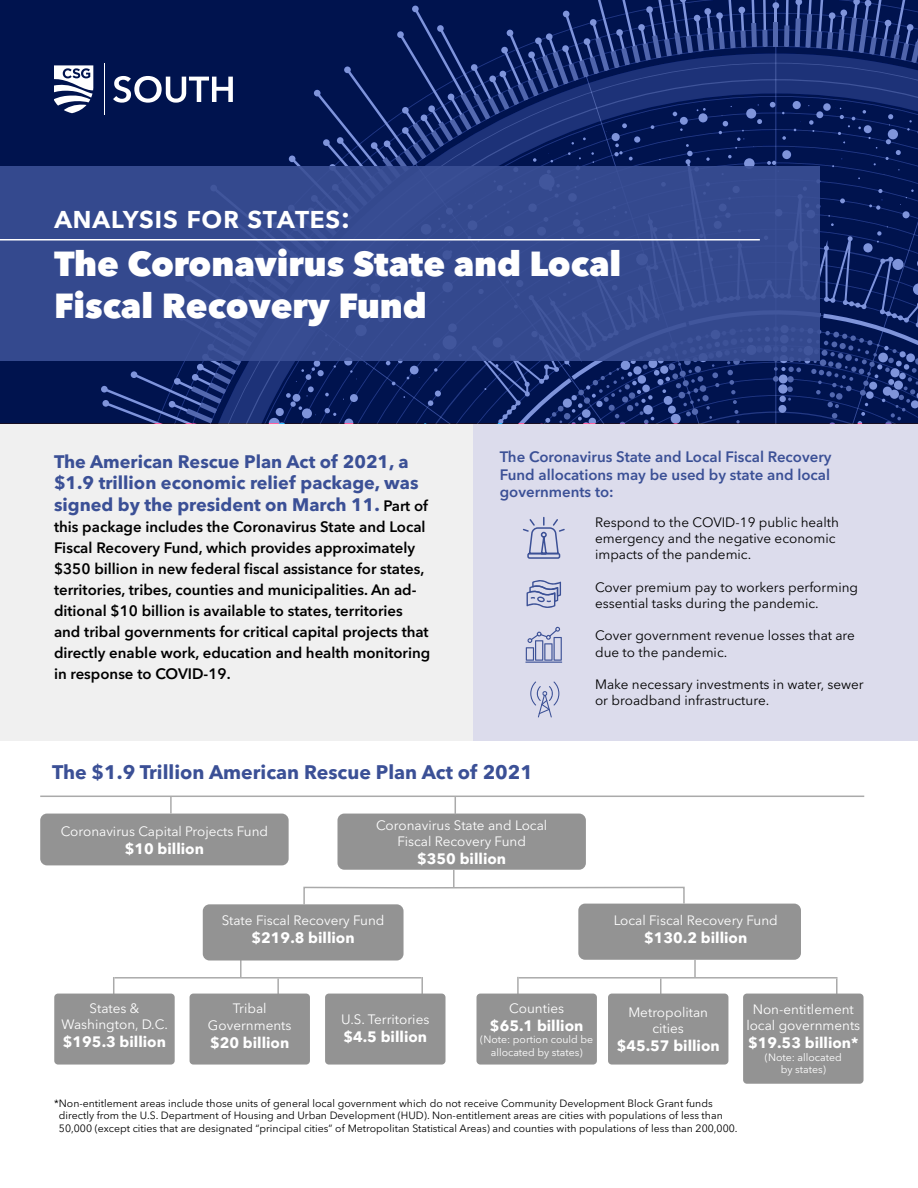
<style>
.page{position:relative;width:918px;height:1188px;background:#fff}
.page>*{position:absolute;margin:0;border:0;box-sizing:border-box;transform-origin:0 0}
.t1{font:800 34.5px/41.4px "Avenir Next LT Pro";color:#fff}
.t2{font:600 31.5px "Avenir Next LT Pro";letter-spacing:.03em;color:#fff}
.t3{font:700 19.5px "Avenir Next LT Pro";color:#3b5096}
.t4{font:700 18px/21.6px "Avenir Next LT Pro";color:#3b5096}
.t5{font:600 15px/21px "Avenir Next LT Pro";color:#000}
.t6{font:700 15px "Avenir Next LT Pro";color:#fff}
.t7{font:600 15px/18px "Avenir Next LT Pro";color:#3b5096}
.t8{font:13.5px/16.2px "Avenir Next LT Pro";color:#000}
.t9{font:13.5px/16.2px "Avenir Next LT Pro";color:#fff;text-align:center}
.t10{font:10.5px/12.6px "Avenir Next LT Pro";color:#000}
.t11{font:10.5px/12.6px "Avenir Next LT Pro";color:#fff;text-align:center}
.s1{font-weight:600;font-size:15px;color:#000}
</style>
<div class="page">
<div style="left:472px;top:415px;width:446px;height:326px;background:#dcdcec"></div>
<div style="left:0;top:413px;width:472px;height:328px;background:#f0f0f0"></div>
<div style="left:0;top:0;width:918px;height:423px;background:#00134e"></div>
<div style="left:0;top:167px;width:820px;height:194px;background:#34498e"></div>
<div style="left:40px;top:814px;width:249px;height:51px;background:#939393;border-radius:7px"></div>
<div style="left:338px;top:814px;width:248px;height:56px;background:#939393;border-radius:7px"></div>
<div style="left:578px;top:904px;width:223px;height:56px;background:#939393;border-radius:7px"></div>
<hr style="left:0;top:239px;width:760px;height:2px;background:#fff">
<hr style="left:40px;top:796px;width:824px;height:1px;background:#aaa">
<hr style="left:114px;top:977px;width:307px;height:2px;background:#aaa">
<hr style="left:519px;top:977px;width:319px;height:2px;background:#aaa">
<svg style="left:170px;top:797px;width:2px;height:17px"></svg>
<svg style="left:455px;top:797px;width:1px;height:17px"></svg>
<svg style="left:303px;top:870px;width:382px;height:36px"></svg>
<svg style="left:240px;top:961px;width:2px;height:16px"></svg>
<svg style="left:694px;top:960px;width:2px;height:17px"></svg>
<svg style="left:113px;top:977px;width:1px;height:17px"></svg>
<svg style="left:277px;top:979px;width:2px;height:15px"></svg>
<svg style="left:421px;top:977px;width:2px;height:17px"></svg>
<svg style="left:517px;top:977px;width:2px;height:17px"></svg>
<svg style="left:836px;top:979px;width:2px;height:15px"></svg>
<svg style="left:660px;top:979px;width:2px;height:15px"></svg>
<svg style="left:530px;top:681px;width:29px;height:36px"></svg>
<svg style="left:527px;top:580px;width:34px;height:28px"></svg>
<svg style="left:522px;top:516px;width:43px;height:43px"></svg>
<hr style="left:525px;top:662px;width:37px;height:1px;background:#3b5096">
<svg style="left:526px;top:627px;width:36px;height:34px"></svg>
<div style="left:203px;top:904px;width:201px;height:57px;background:#939393;border-radius:7px"></div>
<div style="left:190px;top:994px;width:120px;height:71px;background:#939393;border-radius:4px"></div>
<div style="left:325px;top:994px;width:121px;height:71px;background:#939393;border-radius:4px"></div>
<div style="left:54px;top:994px;width:121px;height:71px;background:#939393;border-radius:4px"></div>
<div style="left:477px;top:994px;width:120px;height:71px;background:#939393;border-radius:4px"></div>
<div style="left:608px;top:994px;width:120px;height:71px;background:#939393;border-radius:4px"></div>
<div style="left:743px;top:994px;width:121px;height:90px;background:#939393;border-radius:4px"></div>
<svg style="left:104px;top:0;width:814px;height:424px"></svg>
<svg style="left:54px;top:65px;width:39px;height:48px"></svg>
<hr style="left:104px;top:63px;width:1px;height:52px;background:#fff">
<h2 class="t2" style="left:54px;top:198px;width:298px">analysis for states:</h2>
<h1 class="t1" style="left:54px;top:243px;width:569px">The Coronavirus State and Local<br>Fiscal Recovery Fund</h1>
<h3 class="t4" style="left:54px;top:450px;width:376px">The American Rescue Plan Act of 2021, a $1.9 trillion economic relief package, was signed by the president on March 11. <span class="s1">Part of</span></h3>
<p class="t5" style="left:54px;top:516px;width:378px">this package includes the Coronavirus State and Local Fiscal Recovery Fund, which provides approximately $350 billion in new federal fiscal assistance for states, territories, tribes, counties and municipalities. An ad&shy;ditional $10 billion is available to states, territories and tribal governments for critical capital projects that directly enable work, education and health monitoring in response to COVID-19.</p>
<h3 class="t7" style="left:500px;top:448px;width:333px">The Coronavirus State and Local Fiscal Recovery<br>Fund allocations may be used by state and local</h3>
<h3 class="t7" style="left:500px;top:482px;width:116px">governments to:</h3>
<p class="t8" style="left:595px;top:514px;width:245px">Respond to the COVID-19 public health emergency and the negative economic impacts of the pandemic.</p>
<p class="t8" style="left:595px;top:579px;width:265px">Cover premium pay to workers performing essential tasks during the pandemic.</p>
<p class="t8" style="left:595px;top:628px;width:261px">Cover government revenue losses that are due to the pandemic.</p>
<p class="t8" style="left:595px;top:676px;width:270px">Make necessary investments in water, sewer or broadband infrastructure.</p>
<h3 class="t3" style="left:52px;top:761px;width:482px">The $1.9 Trillion American Rescue Plan Act of 2021</h3>
<p class="t9" style="left:61px;top:823px;width:209px">Coronavirus Capital Projects Fund</p>
<h3 class="t6" style="left:125px;top:839px;width:81px">$10 billion</h3>
<p class="t9" style="left:376px;top:817px;width:173px">Coronavirus State and Local<br>Fiscal Recovery Fund</p>
<h3 class="t6" style="left:417px;top:849px;width:90px">$350 billion</h3>
<p class="t9" style="left:222px;top:912px;width:164px">State Fiscal Recovery Fund</p>
<h3 class="t6" style="left:252px;top:928px;width:105px">$219.8 billion</h3>
<p class="t9" style="left:614px;top:912px;width:166px">Local Fiscal Recovery Fund</p>
<h3 class="t6" style="left:644px;top:928px;width:105px">$130.2 billion</h3>
<p class="t9" style="left:61px;top:1000px;width:108px">States &amp;<br>Washington, D.C.</p>
<h3 class="t6" style="left:63px;top:1033px;width:105px">$195.3 billion</h3>
<p class="t9" style="left:208px;top:1001px;width:85px">Tribal<br>Governments</p>
<h3 class="t6" style="left:210px;top:1033px;width:81px">$20 billion</h3>
<p class="t9" style="left:341px;top:1011px;width:90px">U.S. Territories</p>
<h3 class="t6" style="left:343px;top:1028px;width:85px">$4.5 billion</h3>
<p class="t9" style="left:509px;top:1000px;width:56px">Counties</p>
<h3 class="t6" style="left:490px;top:1016px;width:95px">$65.1 billion</h3>
<p class="t11" style="left:480px;top:1033px;width:114px">(Note: portion could be allocated by states)</p>
<p class="t9" style="left:628px;top:1004px;width:81px">Metropolitan cities</p>
<h3 class="t6" style="left:617px;top:1037px;width:105px">$45.57 billion</h3>
<p class="t9" style="left:746px;top:1001px;width:115px">Non-entitlement local governments</p>
<h3 class="t6" style="left:748px;top:1034px;width:112px">$19.53 billion*</h3>
<p class="t11" style="left:765px;top:1051px;width:78px">(Note: allocated by states)</p>
<p class="t10" style="left:59px;top:1097px;width:680px;text-indent:-5px">*Non-entitlement areas include those units of general local government which do not receive Community Development Block Grant funds directly from the U.S. Department of Housing and Urban Development (HUD). Non-entitlement areas are cities with populations of less than<br>50,000 (except cities that are designated “principal cities” of Metropolitan Statistical Areas) and counties with populations of less than 200,000.</p>
</div>
